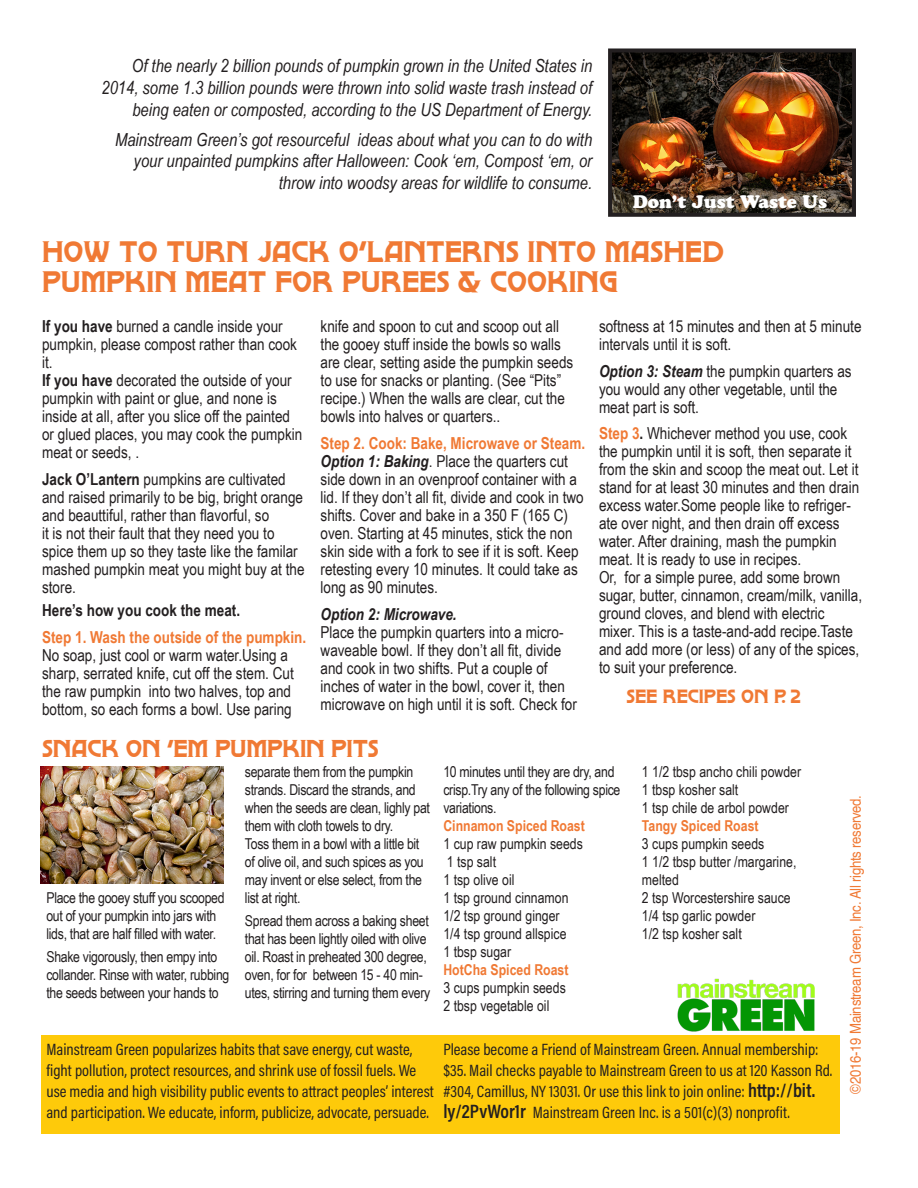
<style>
.page{position:relative;width:918px;height:1188px;background:#fff}
.page>*{position:absolute;margin:0;border:0;box-sizing:border-box;transform-origin:0 0}
.t1{font:25.5px/30px "Brownwood NF";color:#f07934}
.t2{font:21px "Brownwood NF";letter-spacing:-.01em;color:#f07934}
.t3{font:italic 18px/21.6px "Arial Narrow";color:#231f20;text-align:right}
.t4{font:18px "Cooper Black Std";color:#fff}
.t5{font:16.5px/18px "Arial Narrow";color:#231f20}
.t6{font:16.5px/21px "Acumin Pro Cond";color:#231f20}
.t7{font:700 16.5px "Arial Narrow";color:#f07934}
.t8{font:700 16.5px "Arial Narrow";color:#231f20}
.t9{font:italic 700 16.5px "Arial Narrow";color:#231f20}
.t10{font:16.5px "Brownwood NF";color:#f07934}
.t11{font:15px/18px "Arial Narrow";letter-spacing:-.02em;color:#231f20}
.t12{font:15px/18px "Arial Narrow";color:#231f20}
.t13{font:700 15px "Arial Narrow";color:#f07934}
.t14{font:15px "Helvetica";letter-spacing:-.02em;color:#f07934;scale:.88 1}
.s1{font-weight:700}
.s2{font-weight:700;color:#f07934}
.s3{font-weight:700;font-style:italic}
.s4{font-weight:600;font-size:19.5px}
</style>
<div class="page">
<div style="left:41px;top:1035px;width:798px;height:99px;background:#feca0a"></div>
<img style="left:613px;top:53px;width:238px;height:159px">
<div style="left:608px;top:48px;width:248px;height:169px;border:4px solid #231f20"></div>
<img style="left:41px;top:766px;width:183px;height:118px">
<img style="left:677px;top:978px;width:137px;height:54px">
<p class="t3" style="left:102px;top:55px;width:492px">Of the nearly 2 billion pounds of pumpkin grown in the United States in<br>2014, some 1.3 billion pounds were thrown into solid waste trash instead of being eaten or composted, according to the US Department of Energy.</p>
<p class="t3" style="left:115px;top:128px;width:479px">Mainstream Green’s got resourceful ideas about what you can to do with your unpainted pumpkins after Halloween: Cook ‘em, Compost ‘em, or throw into woodsy areas for wildlife to consume.</p>
<p class="t4" style="left:633px;top:191px;width:196px">Don’t Just Waste Us</p>
<p class="t1" style="left:42px;top:236px;width:683px">HOW TO TURN JACK O’LANTERNS INTO MASHED<br>PUMPKIN MEAT FOR PUREES &amp; COOKING</p>
<p class="t5" style="left:42px;top:317px;width:256px"><span class="s1">If you have</span> burned a candle inside your pumpkin, please compost rather than cook it.</p>
<p class="t5" style="left:42px;top:371px;width:262px"><span class="s1">If you have</span> decorated the outside of your pumpkin with paint or glue, and none is inside at all, after you slice off the painted or glued places, you may cook the pumpkin meat or seeds, .</p>
<p class="t5" style="left:42px;top:470px;width:264px"><span class="s1">Jack O’Lantern</span> pumpkins are cultivated and raised primarily to be big, bright orange and beauttiful, rather than flavorful, so<br>it is not their fault that they need you to spice them up so they taste like the familar mashed pumpkin meat you might buy at the store.</p>
<p class="t8" style="left:42px;top:597px;width:200px">Here’s how you cook the meat.</p>
<p class="t5" style="left:42px;top:627px;width:266px"><span class="s2">Step 1. Wash the outside of the pumpkin.<br></span>No soap, just cool or warm water.Using a sharp, serrated knife, cut off the stem. Cut the raw pumpkin into two halves, top and bottom, so each forms a bowl. Use paring</p>
<p class="t5" style="left:321px;top:317px;width:254px">knife and spoon to cut and scoop out all the gooey stuff inside the bowls so walls are clear, setting aside the pumpkin seeds to use for snacks or planting. (See “Pits” recipe.) When the walls are clear, cut the bowls into halves or quarters..</p>
<p class="t7" style="left:321px;top:431px;width:266px">Step 2. Cook: Bake, Microwave or Steam.</p>
<p class="t5" style="left:321px;top:452px;width:265px"><span class="s3">Option 1: Baking</span>. Place the quarters cut side down in an ovenproof container with a lid. If they don’t all fit, divide and cook in two shifts. Cover and bake in a 350 F (165 C) oven. Starting at 45 minutes, stick the non skin side with a fork to see if it is soft. Keep retesting every 10 minutes. It could take as long as 90 minutes.</p>
<p class="t9" style="left:321px;top:602px;width:138px">Option 2: Microwave.</p>
<p class="t5" style="left:321px;top:623px;width:258px">Place the pumpkin quarters into a micro&shy;waveable bowl. If they don’t all fit, divide and cook in two shifts. Put a couple of inches of water in the bowl, cover it, then microwave on high until it is soft. Check for</p>
<p class="t2" style="left:42px;top:734px;width:338px">SNACK ON ’EM PUMPKIN PITS</p>
<p class="t5" style="left:599px;top:317px;width:264px">softness at 15 minutes and then at 5 minute intervals until it is soft.</p>
<p class="t5" style="left:599px;top:362px;width:254px"><span class="s3">Option 3: Steam</span> the pumpkin quarters as you would any other vegetable, until the meat part is soft.</p>
<p class="t5" style="left:599px;top:423px;width:262px"><span class="s2">Step 3</span><span class="s1">.</span> Whichever method you use, cook the pumpkin until it is soft, then separate it from the skin and scoop the meat out. Let it stand for at least 30 minutes and then drain excess water.Some people like to refriger&shy;ate over night, and then drain off excess water. After draining, mash the pumpkin meat. It is ready to use in recipes.</p>
<p class="t5" style="left:599px;top:567px;width:265px">Or, for a simple puree, add some brown sugar, butter, cinnamon, cream/milk, vanilla, ground cloves, and blend with electric mixer. This is a taste-and-add recipe.Taste and add more (or less) of any of the spices, to suit your preference.</p>
<p class="t10" style="left:627px;top:685px;width:176px">SEE RECIPES ON P. 2</p>
<p class="t11" style="left:46px;top:888px;width:180px">Place the gooey stuff you scooped out of your pumpkin into jars with lids, that are half filled with water.</p>
<p class="t11" style="left:46px;top:947px;width:184px">Shake vigorously, then empy into collander. Rinse with water, rubbing the seeds between your hands to</p>
<p class="t11" style="left:245px;top:762px;width:187px">separate them from the pumpkin strands. Discard the strands, and when the seeds are clean, lighly pat them with cloth towels to dry.</p>
<p class="t11" style="left:245px;top:834px;width:180px">Toss them in a bowl with a little bit of olive oil, and such spices as you may invent or else select, from the list at right.</p>
<p class="t11" style="left:245px;top:911px;width:187px">Spread them across a baking sheet that has been lightly oiled with olive oil. Roast in preheated 300 degree, oven, for for between 15 - 40 min&shy;utes, stirring and turning them every</p>
<p class="t11" style="left:443px;top:762px;width:179px">10 minutes until they are dry, and crisp.Try any of the following spice variations.</p>
<p class="t13" style="left:443px;top:815px;width:143px">Cinnamon Spiced Roast</p>
<p class="t12" style="left:443px;top:834px;width:141px">1 cup raw pumpkin seeds</p>
<p class="t11" style="left:447px;top:852px;width:51px">1 tsp salt</p>
<p class="t12" style="left:443px;top:870px;width:73px">1 tsp olive oil</p>
<p class="t12" style="left:443px;top:888px;width:127px">1 tsp ground cinnamon</p>
<p class="t12" style="left:443px;top:906px;width:118px">1/2 tsp ground ginger</p>
<p class="t12" style="left:443px;top:924px;width:125px">1/4 tsp ground allspice</p>
<p class="t12" style="left:443px;top:942px;width:69px">1 tbsp sugar</p>
<p class="t13" style="left:443px;top:959px;width:127px">HotCha Spiced Roast</p>
<p class="t12" style="left:443px;top:978px;width:124px">3 cups pumpkin seeds</p>
<p class="t12" style="left:443px;top:996px;width:107px">2 tbsp vegetable oil</p>
<p class="t12" style="left:642px;top:762px;width:161px">1 1/2 tbsp ancho chili powder</p>
<p class="t12" style="left:642px;top:780px;width:98px">1 tbsp kosher salt</p>
<p class="t12" style="left:642px;top:798px;width:148px">1 tsp chile de arbol powder</p>
<p class="t13" style="left:642px;top:815px;width:118px">Tangy Spiced Roast</p>
<p class="t12" style="left:642px;top:834px;width:124px">3 cups pumpkin seeds</p>
<p class="t12" style="left:642px;top:852px;width:156px">1 1/2 tbsp butter /margarine, melted</p>
<p class="t12" style="left:642px;top:888px;width:150px">2 tsp Worcestershire sauce</p>
<p class="t12" style="left:642px;top:906px;width:115px">1/4 tsp garlic powder</p>
<p class="t12" style="left:642px;top:924px;width:101px">1/2 tsp kosher salt</p>
<p class="t6" style="left:46px;top:1039px;width:389px">Mainstream Green popularizes habits that save energy, cut waste, fight pollution, protect resources, and shrink use of fossil fuels. We use media and high visibility public events to attract peoples’ interest and participation. We educate, inform, publicize, advocate, persuade.</p>
<p class="t6" style="left:443px;top:1039px;width:390px">Please become a Friend of Mainstream Green. Annual membership: $35. Mail checks payable to Mainstream Green to us at 120 Kasson Rd. #304, Camillus, NY 13031. Or use this link to join online: <span class="s4">http://bit. ly/2PvWor1r</span> Mainstream Green Inc. is a 501(c)(3) nonprofit.</p>
<p class="t14" style="left:844px;top:1094px;width:341px;rotate:-90deg">©2016-19 Mainstream Green, Inc. All rights reserved.</p>
</div>
